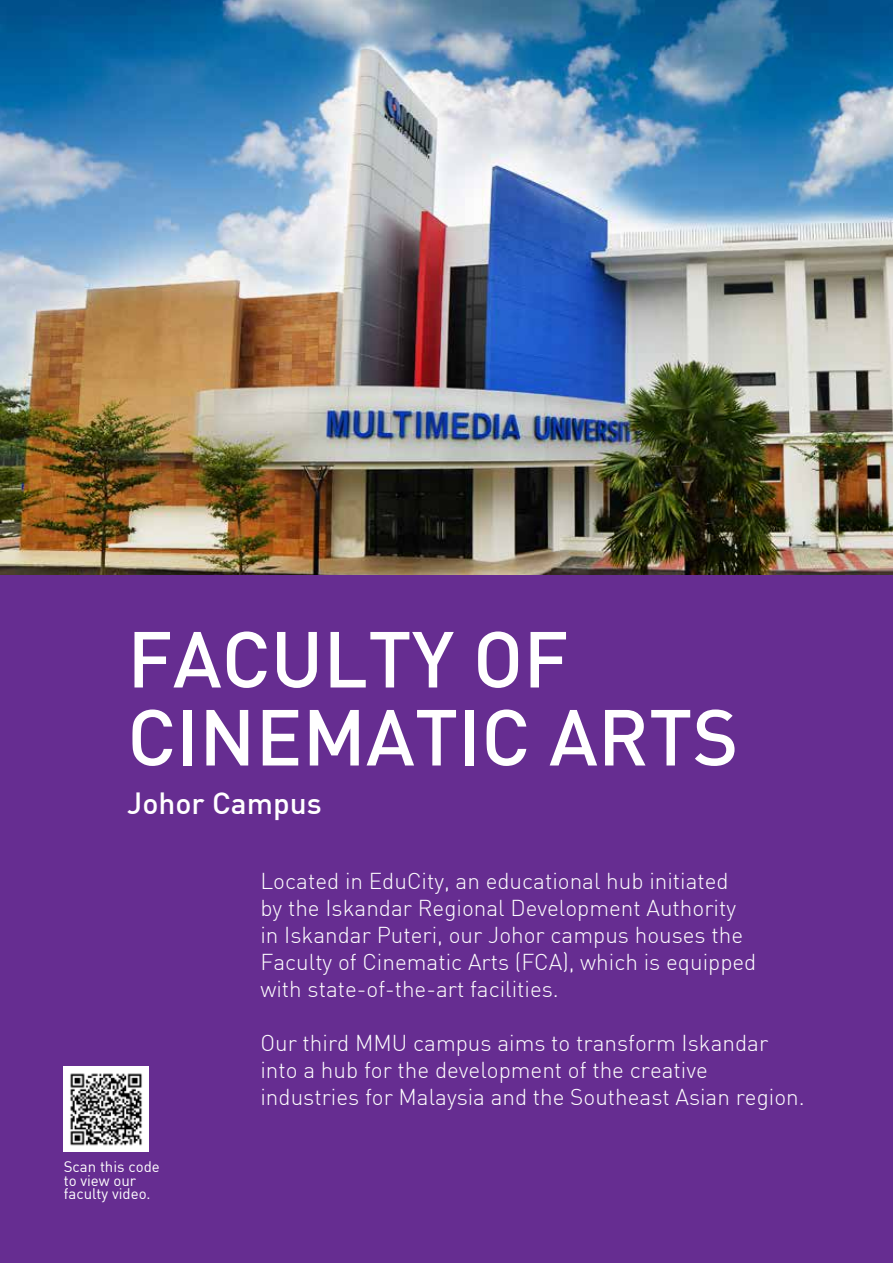
<style>
.page{position:relative;width:893px;height:1263px;background:#662d91}
.page>*{position:absolute;margin:0;border:0;box-sizing:border-box;transform-origin:0 0}
.t1{font:500 78px/78px "DIN";color:#fff}
.t2{font:500 30px "DIN";color:#fff}
.t3{font:300 22.5px/27px "DIN";color:#fff}
.t4{font:15px/13.5px "DIN";color:#fff}
</style>
<div class="page">
<img style="left:0;top:0;width:893px;height:574px">
<img style="left:64px;top:1066px;width:85px;height:85px">
<h1 class="t1" style="left:127px;top:618px;width:613px">FACULTY OF<br>CINEMATIC ARTS</h1>
<h2 class="t2" style="left:127px;top:783px;width:196px">Johor Campus</h2>
<p class="t4" style="left:64px;top:1160px;width:98px">Scan this code to view our faculty video.</p>
<p class="t3" style="left:260px;top:867px;width:497px">Located in EduCity, an educational hub initiated<br>by the Iskandar Regional Development Authority in Iskandar Puteri, our Johor campus houses the Faculty of Cinematic Arts (FCA), which is equipped with state-of-the-art facilities.</p>
<p class="t3" style="left:260px;top:1029px;width:546px">Our third MMU campus aims to transform Iskandar into a hub for the development of the creative industries for Malaysia and the Southeast Asian region.</p>
</div>
